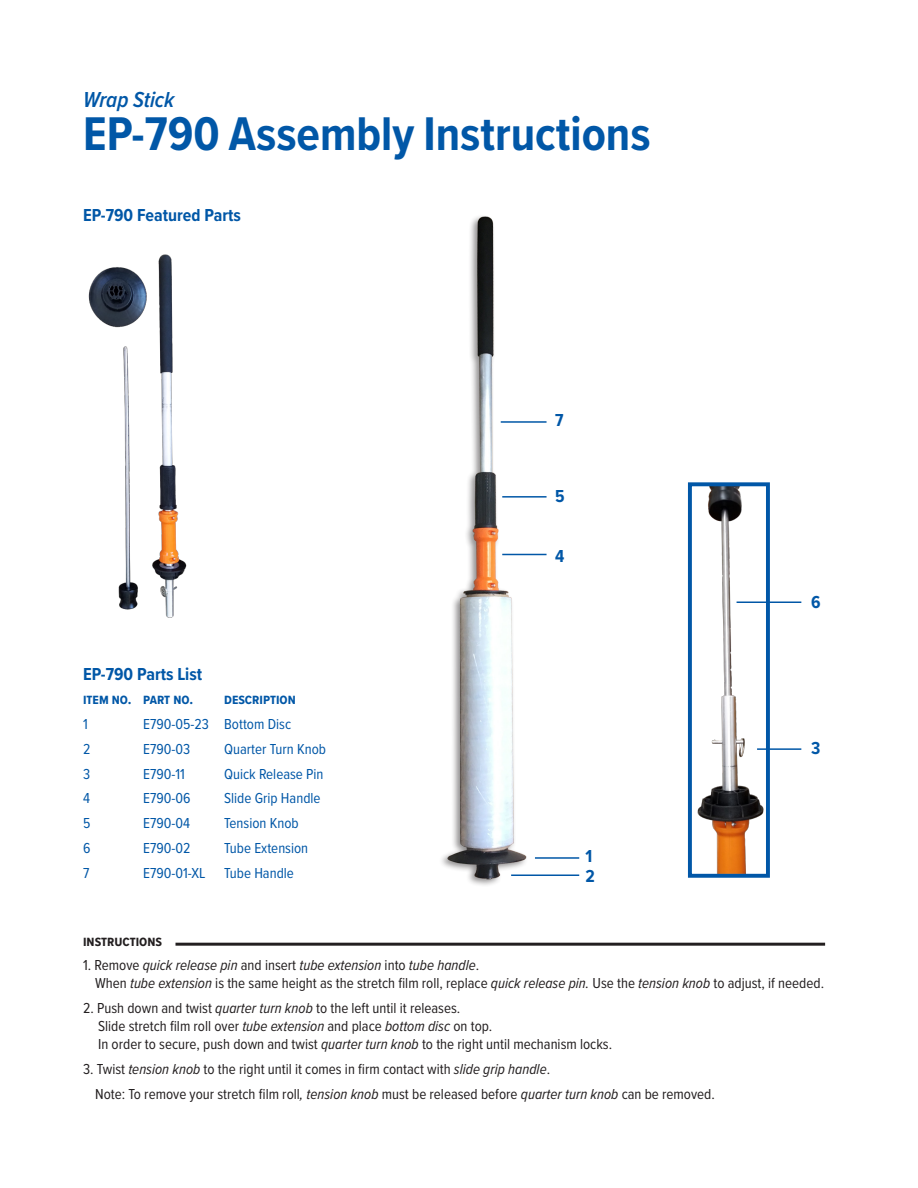
<style>
.page{position:relative;width:918px;height:1188px;background:#fff}
.page>*{position:absolute;margin:0;border:0;box-sizing:border-box;transform-origin:0 0}
.t1{font:700 49.05px "Proxima Nova Cond";color:#0157a7}
.t2{font:italic 600 22.5px "Proxima Nova Cond";letter-spacing:-.005em;color:#0157a7}
.t3{font:700 18px "Proxima Nova Cond";color:#0157a7}
.t4{font:15px/18px "Proxima Nova Cond";color:#231f20}
.t5{font:15px "Proxima Nova Cond";color:#0157a7}
.t6{font:700 15px "Proxima Nova Cond";color:#0157a7}
.t7{font:700 15px "Proxima Nova Cond";color:#231f20}
.s1{font-style:italic}
</style>
<div class="page">
<hr style="left:176px;top:943px;width:649px;height:3px;background:#231f20">
<svg style="left:687px;top:482px;width:85px;height:396px"></svg>
<hr style="left:737px;top:602px;width:64px;height:1px;background:#0157a7">
<hr style="left:757px;top:748px;width:44px;height:2px;background:#0157a7">
<img style="left:442px;top:216px;width:93px;height:669px">
<hr style="left:501px;top:421px;width:46px;height:2px;background:#0157a7">
<hr style="left:502px;top:496px;width:45px;height:2px;background:#0157a7">
<hr style="left:502px;top:554px;width:45px;height:1px;background:#0157a7">
<hr style="left:535px;top:857px;width:44px;height:2px;background:#0157a7">
<hr style="left:511px;top:874px;width:68px;height:2px;background:#0157a7">
<img style="left:88px;top:254px;width:99px;height:364px">
<p class="t2" style="left:83px;top:83px;width:93px">Wrap Stick</p>
<p class="t1" style="left:83px;top:98px;width:569px">EP-790 Assembly Instructions</p>
<p class="t3" style="left:83px;top:202px;width:159px">EP-790 Featured Parts</p>
<p class="t3" style="left:83px;top:660px;width:121px">EP-790 Parts List</p>
<p class="t6" style="left:83px;top:688px;width:112px">item no. part no.</p>
<p class="t6" style="left:224px;top:688px;width:73px">description</p>
<p class="t5" style="left:83px;top:713px;width:6px">1</p>
<p class="t5" style="left:143px;top:713px;width:149px">E790-05-23 Bottom Disc</p>
<p class="t5" style="left:83px;top:738px;width:9px">2</p>
<p class="t5" style="left:143px;top:738px;width:49px">E790-03</p>
<p class="t5" style="left:224px;top:738px;width:103px">Quarter Turn Knob</p>
<p class="t5" style="left:83px;top:763px;width:9px">3</p>
<p class="t5" style="left:143px;top:763px;width:43px">E790-11</p>
<p class="t5" style="left:224px;top:763px;width:101px">Quick Release Pin</p>
<p class="t5" style="left:83px;top:787px;width:8px">4</p>
<p class="t5" style="left:143px;top:787px;width:49px">E790-06</p>
<p class="t5" style="left:224px;top:787px;width:98px">Slide Grip Handle</p>
<p class="t5" style="left:83px;top:812px;width:9px">5</p>
<p class="t5" style="left:143px;top:812px;width:48px">E790-04</p>
<p class="t5" style="left:224px;top:812px;width:76px">Tension Knob</p>
<p class="t5" style="left:83px;top:837px;width:9px">6</p>
<p class="t5" style="left:143px;top:837px;width:49px">E790-02</p>
<p class="t5" style="left:224px;top:837px;width:86px">Tube Extension</p>
<p class="t5" style="left:83px;top:862px;width:8px">7</p>
<p class="t5" style="left:143px;top:862px;width:152px">E790-01-XL Tube Handle</p>
<p class="t3" style="left:555px;top:407px;width:10px">7</p>
<p class="t3" style="left:555px;top:483px;width:11px">5</p>
<p class="t3" style="left:555px;top:543px;width:11px">4</p>
<p class="t3" style="left:586px;top:843px;width:8px">1</p>
<p class="t3" style="left:586px;top:863px;width:11px">2</p>
<p class="t3" style="left:811px;top:588px;width:11px">6</p>
<p class="t3" style="left:811px;top:735px;width:11px">3</p>
<p class="t7" style="left:83px;top:930px;width:80px">instructions</p>
<p class="t4" style="left:95px;top:956px;width:730px;text-indent:-12px">1. Remove <span class="s1">quick release pin</span> and insert <span class="s1">tube extension</span> into <span class="s1">tube handle</span>.<br>When <span class="s1">tube extension</span> is the same height as the stretch film roll, replace <span class="s1">quick release pin.</span> Use the <span class="s1">tension knob</span> to adjust, if needed.</p>
<p class="t4" style="left:98px;top:999px;width:515px;text-indent:-15px">2. Push down and twist <span class="s1">quarter turn knob</span> to the left until it releases.<br>Slide stretch film roll over <span class="s1">tube extension</span> and place <span class="s1">bottom disc</span> on top.<br>In order to secure, push down and twist <span class="s1">quarter turn knob</span> to the right until mechanism locks.</p>
<p class="t4" style="left:83px;top:1059px;width:468px">3. Twist <span class="s1">tension knob</span> to the right until it comes in firm contact with <span class="s1">slide grip handle</span>.</p>
<p class="t4" style="left:95px;top:1084px;width:621px">Note: To remove your stretch film roll<span class="s1">, tension knob</span> must be released before <span class="s1">quarter turn knob</span> can be removed.</p>
</div>
